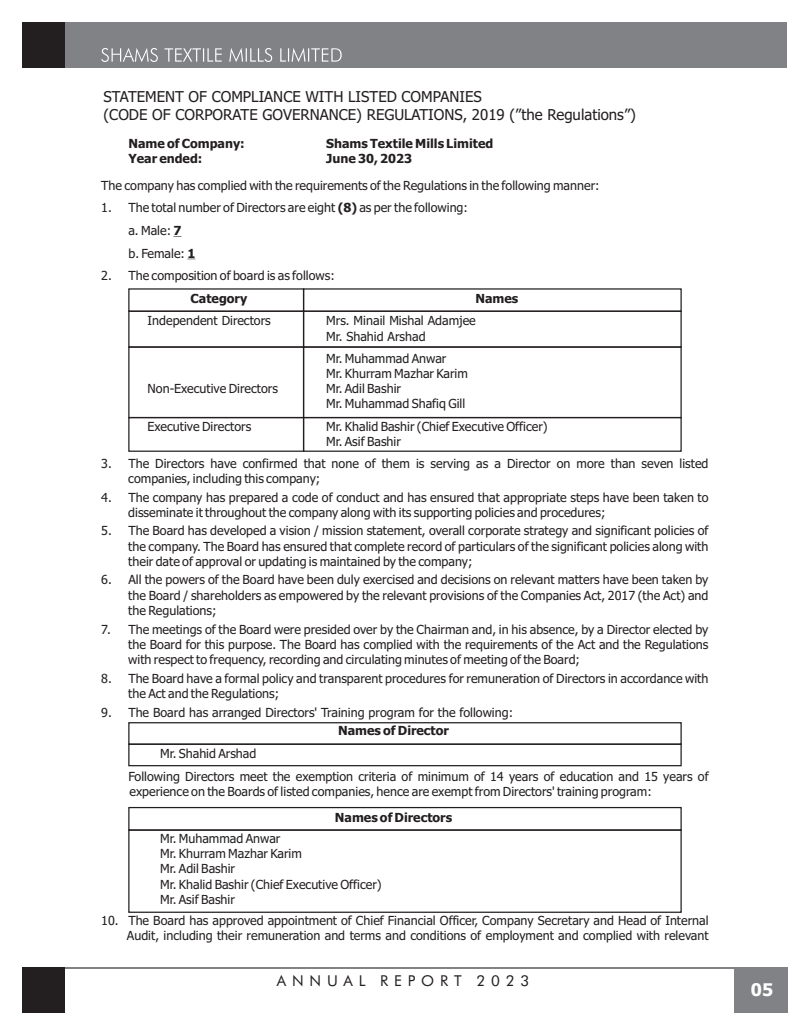
<style>
.page{position:relative;width:810px;height:1035px;background:#fff}
.page>*{position:absolute;margin:0;border:0;box-sizing:border-box;transform-origin:0 0}
.t1{font:700 17.5px "Tahoma";color:#fff}
.t2{font:15px/18.1px "Tahoma";color:#231f20}
.t3{font:15px "Futura BT";letter-spacing:.39em;color:#231f20}
.t4{font:12.5px/15.1px "Tahoma";color:#231f20}
.t5{font:700 12.5px "Tahoma";color:#231f20}
.s1{font-weight:700}
</style>
<div class="page">
<div style="left:22px;top:22px;width:766px;height:46px;background:#808285"></div>
<svg style="left:101px;top:48px;width:241px;height:14px"></svg>
<hr style="left:23px;top:967px;width:765px;height:2px;background:#808285">
<div style="left:734px;top:967px;width:54px;height:45px;background:#808285"></div>
<div style="left:23px;top:967px;width:42px;height:45px;background:#231f20"></div>
<div style="left:23px;top:23px;width:42px;height:45px;background:#231f20"></div>
<div style="left:128px;top:311px;width:176px;height:37px;border:1px solid #231f20"></div>
<div style="left:303px;top:311px;width:379px;height:37px;border:1px solid #231f20"></div>
<svg style="left:128px;top:346px;width:554px;height:106px"></svg>
<svg style="left:128px;top:722px;width:554px;height:45px"></svg>
<svg style="left:128px;top:806px;width:554px;height:23px"></svg>
<svg style="left:128px;top:829px;width:554px;height:84px"></svg>
<p class="t2" style="left:104px;top:89px;width:534px">STATEMENT OF COMPLIANCE WITH LISTED COMPANIES<br>(CODE OF CORPORATE GOVERNANCE) REGULATIONS, 2019 (”the Regulations”)</p>
<p class="t5" style="left:128px;top:139px;width:118px">Name of Company:</p>
<p class="t5" style="left:326px;top:139px;width:169px">Shams Textile Mills Limited</p>
<p class="t5" style="left:128px;top:154px;width:76px">Year ended:</p>
<p class="t5" style="left:326px;top:154px;width:87px">June 30, 2023</p>
<p class="t4" style="left:101px;top:179px;width:500px">The company has complied with the requirements of the Regulations in the following manner:</p>
<p class="t4" style="left:128px;top:197px;width:341px;line-height:22.6px;text-indent:-27px">1. The total number of Directors are eight <span class="s1">(8)</span> as per the following: a. Male: <span class="s1">7<br></span>b. Female: <span class="s1">1</span></p>
<p class="t4" style="left:101px;top:269px;width:235px">2. The composition of board is as follows:</p>
<p class="t5" style="left:191px;top:293px;width:58px">Category</p>
<p class="t5" style="left:475px;top:293px;width:44px">Names</p>
<p class="t4" style="left:148px;top:314px;width:125px">Independent Directors</p>
<p class="t4" style="left:326px;top:314px;width:151px">Mrs. Minail Mishal Adamjee<br>Mr. Shahid Arshad</p>
<p class="t4" style="left:326px;top:352px;width:143px">Mr. Muhammad Anwar<br>Mr. Khurram Mazhar Karim</p>
<p class="t4" style="left:148px;top:382px;width:132px">Non-Executive Directors</p>
<p class="t4" style="left:326px;top:382px;width:141px">Mr. Adil Bashir<br>Mr. Muhammad Shafiq Gill</p>
<p class="t4" style="left:148px;top:420px;width:105px">Executive Directors</p>
<p class="t4" style="left:326px;top:420px;width:223px">Mr. Khalid Bashir (Chief Executive Officer)<br>Mr. Asif Bashir</p>
<p class="t4" style="left:128px;top:457px;width:582px;text-indent:-27px">3. The Directors have confirmed that none of them is serving as a Director on more than seven listed companies, including this company;</p>
<p class="t4" style="left:128px;top:490px;width:582px;text-indent:-27px">4. The company has prepared a code of conduct and has ensured that appropriate steps have been taken to disseminate it throughout the company along with its supporting policies and procedures;</p>
<p class="t4" style="left:128px;top:524px;width:582px;text-align:justify;text-indent:-27px">5. The Board has developed a vision / mission statement, overall corporate strategy and significant policies of the company. The Board has ensured that complete record of particulars of the significant policies along with their date of approval or updating is maintained by the company;</p>
<p class="t4" style="left:128px;top:573px;width:582px;text-align:justify;text-indent:-27px">6. All the powers of the Board have been duly exercised and decisions on relevant matters have been taken by the Board / shareholders as empowered by the relevant provisions of the Companies Act, 2017 (the Act) and the Regulations;</p>
<p class="t4" style="left:128px;top:622px;width:582px;text-align:justify;text-indent:-27px">7. The meetings of the Board were presided over by the Chairman and, in his absence, by a Director elected by the Board for this purpose. The Board has complied with the requirements of the Act and the Regulations with respect to frequency, recording and circulating minutes of meeting of the Board;</p>
<p class="t4" style="left:128px;top:672px;width:582px;text-indent:-27px">8. The Board have a formal policy and transparent procedures for remuneration of Directors in accordance with the Act and the Regulations;</p>
<p class="t4" style="left:101px;top:705px;width:413px">9. The Board has arranged Directors' Training program for the following:</p>
<p class="t4" style="left:160px;top:747px;width:98px">Mr. Shahid Arshad</p>
<p class="t5" style="left:338px;top:726px;width:112px">Names of Director</p>
<p class="t4" style="left:128px;top:770px;width:582px">Following Directors meet the exemption criteria of minimum of 14 years of education and 15 years of experience on the Boards of listed companies, hence are exempt from Directors' training program:</p>
<p class="t4" style="left:101px;top:914px;width:19px">10.</p>
<p class="t5" style="left:335px;top:813px;width:119px">Names of Directors</p>
<p class="t4" style="left:160px;top:832px;width:223px">Mr. Muhammad Anwar<br>Mr. Khurram Mazhar Karim<br>Mr. Adil Bashir<br>Mr. Khalid Bashir (Chief Executive Officer)<br>Mr. Asif Bashir</p>
<p class="t4" style="left:127px;top:914px;width:583px">The Board has approved appointment of Chief Financial Officer, Company Secretary and Head of Internal<br>Audit, including their remuneration and terms and conditions of employment and complied with relevant</p>
<p class="t3" style="left:277px;top:974px;width:254px">ANNUAL REPORT 2023</p>
<h1 class="t1" style="left:751px;top:983px;width:24px">05</h1>
</div>
